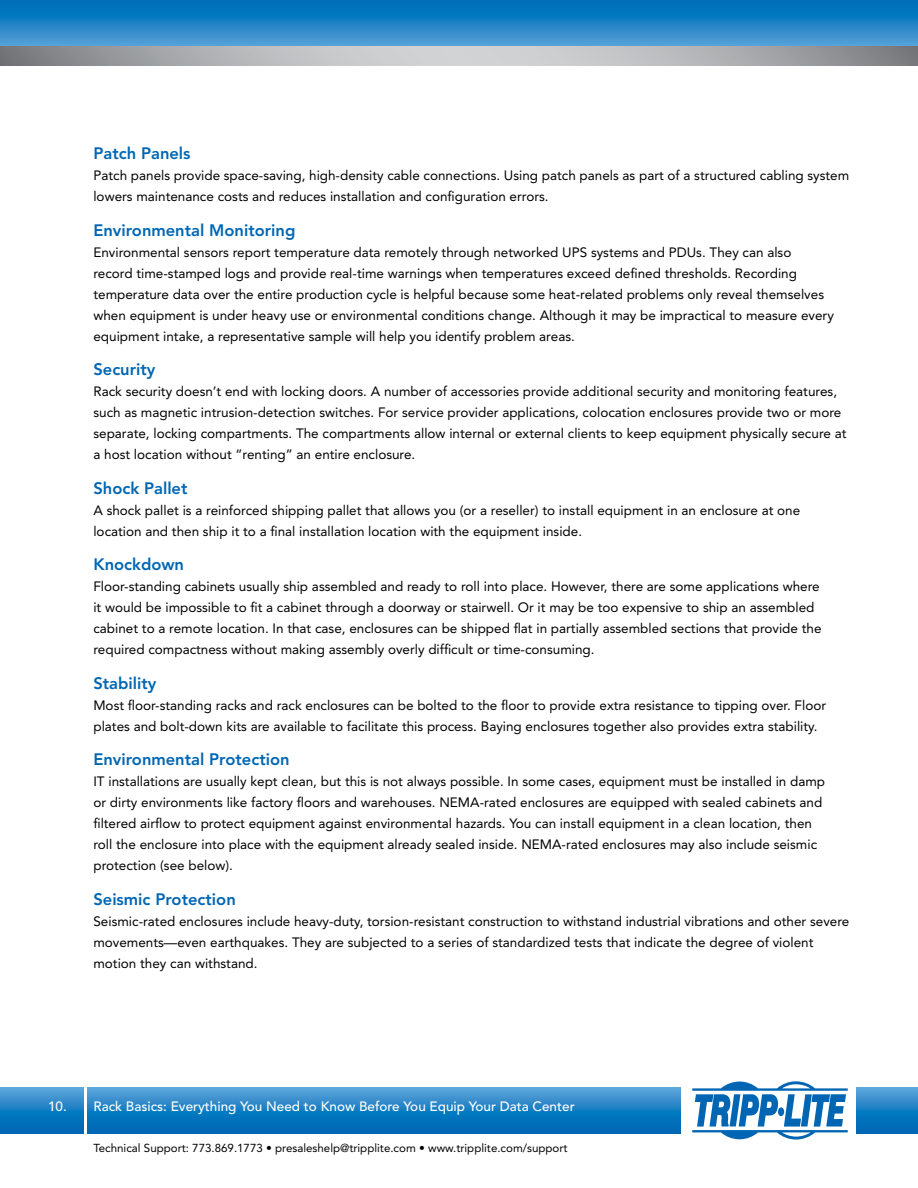
<style>
.page{position:relative;width:918px;height:1188px;background:#fff}
.page>*{position:absolute;margin:0;border:0;box-sizing:border-box;transform-origin:0 0}
.t1{font:800 16.5px "Avenir";color:#0066b3}
.t2{font:13.5px/21px "Avenir";color:#000}
.t3{font:500 13.5px "Avenir";color:#fff}
.t4{font:11.55px "Avenir";color:#000}
</style>
<div class="page">
<svg style="left:0;top:0;width:918px;height:46px;background:#2083c5"></svg>
<svg style="left:0;top:46px;width:918px;height:20px;background:#aeb0b2"></svg>
<svg style="left:0;top:1088px;width:918px;height:46px;background:#1d80c3"></svg>
<div style="left:681px;top:1067px;width:175px;height:91px;background:#fff"></div>
<svg style="left:692px;top:1081px;width:156px;height:59px"></svg>
<hr style="left:85px;top:1081px;width:2px;height:63px;background:#fff">
<p class="t1" style="left:93px;top:144px;width:99px">Patch Panels</p>
<p class="t2" style="left:93px;top:165px;width:757px">Patch panels provide space-saving, high-density cable connections. Using patch panels as part of a structured cabling system lowers maintenance costs and reduces installation and configuration errors.</p>
<p class="t1" style="left:93px;top:220px;width:203px">Environmental Monitoring</p>
<p class="t2" style="left:93px;top:242px;width:742px">Environmental sensors report temperature data remotely through networked UPS systems and PDUs. They can also record time-stamped logs and provide real-time warnings when temperatures exceed defined thresholds. Recording temperature data over the entire production cycle is helpful because some heat-related problems only reveal themselves when equipment is under heavy use or environmental conditions change. Although it may be impractical to measure every equipment intake, a representative sample will help you identify problem areas.</p>
<p class="t1" style="left:93px;top:360px;width:64px">Security</p>
<p class="t2" style="left:93px;top:381px;width:755px">Rack security doesn’t end with locking doors. A number of accessories provide additional security and monitoring features, such as magnetic intrusion-detection switches. For service provider applications, colocation enclosures provide two or more separate, locking compartments. The compartments allow internal or external clients to keep equipment physically secure at a host location without “renting” an entire enclosure.</p>
<p class="t1" style="left:93px;top:478px;width:96px">Shock Pallet</p>
<p class="t2" style="left:93px;top:500px;width:708px">A shock pallet is a reinforced shipping pallet that allows you (or a reseller) to install equipment in an enclosure at one location and then ship it to a final installation location with the equipment inside.</p>
<p class="t1" style="left:93px;top:555px;width:92px">Knockdown</p>
<p class="t2" style="left:93px;top:576px;width:730px">Floor-standing cabinets usually ship assembled and ready to roll into place. However, there are some applications where it would be impossible to fit a cabinet through a doorway or stairwell. Or it may be too expensive to ship an assembled cabinet to a remote location. In that case, enclosures can be shipped flat in partially assembled sections that provide the required compactness without making assembly overly difficult or time-consuming.</p>
<p class="t1" style="left:93px;top:673px;width:64px">Stability</p>
<p class="t2" style="left:93px;top:695px;width:734px">Most floor-standing racks and rack enclosures can be bolted to the floor to provide extra resistance to tipping over. Floor plates and bolt-down kits are available to facilitate this process. Baying enclosures together also provides extra stability.</p>
<p class="t1" style="left:93px;top:750px;width:198px">Environmental Protection</p>
<p class="t2" style="left:93px;top:771px;width:733px">IT installations are usually kept clean, but this is not always possible. In some cases, equipment must be installed in damp or dirty environments like factory floors and warehouses. NEMA-rated enclosures are equipped with sealed cabinets and filtered airflow to protect equipment against environmental hazards. You can install equipment in a clean location, then roll the enclosure into place with the equipment already sealed inside. NEMA-rated enclosures may also include seismic protection (see below).</p>
<p class="t1" style="left:93px;top:889px;width:144px">Seismic Protection</p>
<p class="t2" style="left:93px;top:911px;width:757px">Seismic-rated enclosures include heavy-duty, torsion-resistant construction to withstand industrial vibrations and other severe movements—even earthquakes. They are subjected to a series of standardized tests that indicate the degree of violent motion they can withstand.</p>
<p class="t3" style="left:48px;top:1098px;width:20px">10.</p>
<p class="t3" style="left:93px;top:1098px;width:483px">Rack Basics: Everything You Need to Know Before You Equip Your Data Center</p>
<p class="t4" style="left:93px;top:1141px;width:476px">Technical Support: 773.869.1773 • presaleshelp@tripplite.com • www.tripplite.com/support</p>
</div>
